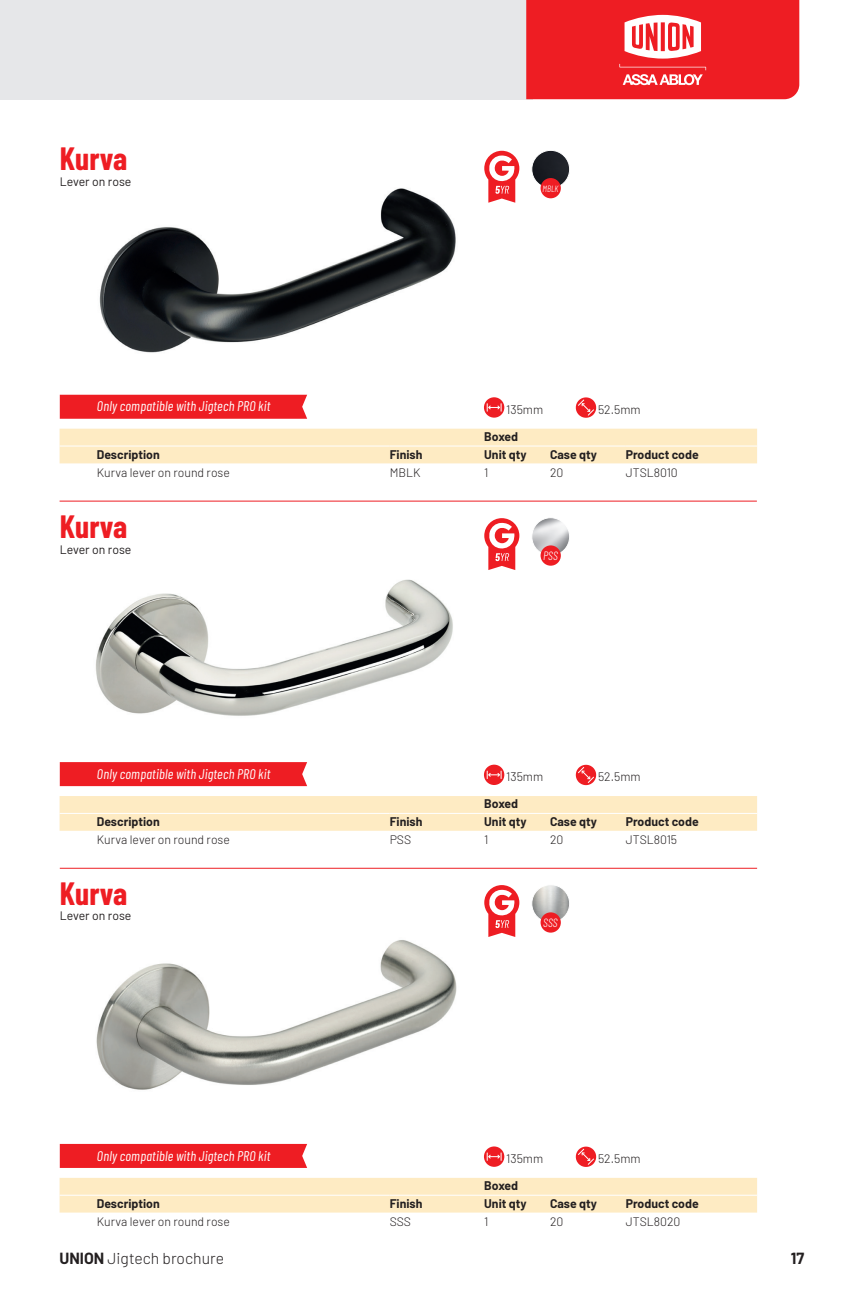
<style>
.page{position:relative;width:844px;height:1290px;background:#fff}
.page>*{position:absolute;margin:0;border:0;box-sizing:border-box;transform-origin:0 0}
.t1{font:700 31.5px "Barlow Condensed";color:#ee1d23}
.t2{font:300 15.75px "Barlow";color:#231f20}
.t3{font:700 15.75px "Barlow";color:#231f20}
.t4{font:italic 14px "Barlow Condensed";letter-spacing:.015em;color:#fff}
.t5{font:700 12.25px "Barlow";color:#231f20}
.t6{font:300 12.25px "Barlow";color:#231f20}
.t7{font:12.25px "Barlow";color:#231f20}
.t8{font:italic 300 12.08px "Barlow Condensed";color:#fff}
.t9{font:italic 300 9.1px "Barlow Condensed";color:#fff}
.s1{font-weight:700}
</style>
<div class="page">
<hr style="left:60px;top:868px;width:696px;height:1px;background:#ee1d23">
<hr style="left:60px;top:501px;width:696px;height:1px;background:#ee1d23">
<img style="left:96px;top:940px;width:361px;height:150px">
<img style="left:95px;top:579px;width:358px;height:137px">
<img style="left:99px;top:188px;width:357px;height:165px">
<div style="left:60px;top:429px;width:696px;height:34px;background:#feebc3"></div>
<hr style="left:60px;top:446px;width:329px;height:1px;background:#fff">
<hr style="left:389px;top:446px;width:95px;height:1px;background:#fff">
<hr style="left:484px;top:446px;width:66px;height:1px;background:#fff">
<hr style="left:550px;top:446px;width:75px;height:1px;background:#fff">
<hr style="left:625px;top:446px;width:131px;height:1px;background:#fff">
<svg style="left:484px;top:151px;width:35px;height:52px"></svg>
<img style="left:533px;top:152px;width:35px;height:35px">
<div style="left:531px;top:150px;width:39px;height:39px;border:1px solid #fff;border-radius:50%"></div>
<div style="left:540px;top:178px;width:20px;height:20px;background:#ee1d23;border-radius:50%"></div>
<div style="left:60px;top:796px;width:696px;height:35px;background:#feebc3"></div>
<hr style="left:60px;top:813px;width:329px;height:1px;background:#fff">
<hr style="left:389px;top:813px;width:95px;height:1px;background:#fff">
<hr style="left:484px;top:813px;width:66px;height:1px;background:#fff">
<hr style="left:550px;top:813px;width:75px;height:1px;background:#fff">
<hr style="left:625px;top:813px;width:131px;height:1px;background:#fff">
<svg style="left:484px;top:518px;width:35px;height:52px"></svg>
<img style="left:531px;top:518px;width:38px;height:37px;border-radius:19px">
<div style="left:531px;top:517px;width:39px;height:39px;border:1px solid #fff;border-radius:50%"></div>
<div style="left:540px;top:545px;width:20px;height:21px;background:#ee1d23;border-radius:50%"></div>
<div style="left:60px;top:1178px;width:696px;height:34px;background:#feebc3"></div>
<hr style="left:60px;top:1195px;width:329px;height:1px;background:#fff">
<hr style="left:389px;top:1195px;width:95px;height:1px;background:#fff">
<hr style="left:484px;top:1195px;width:66px;height:1px;background:#fff">
<hr style="left:550px;top:1195px;width:75px;height:1px;background:#fff">
<hr style="left:625px;top:1195px;width:131px;height:1px;background:#fff">
<svg style="left:484px;top:885px;width:35px;height:52px"></svg>
<img style="left:531px;top:885px;width:38px;height:37px;border-radius:19px">
<div style="left:531px;top:884px;width:39px;height:39px;border:1px solid #fff;border-radius:50%"></div>
<div style="left:540px;top:912px;width:20px;height:20px;background:#ee1d23;border-radius:50%"></div>
<div style="left:484px;top:397px;width:20px;height:21px;background:#ee1d23;border-radius:50%"></div>
<svg style="left:486px;top:404px;width:15px;height:7px"></svg>
<svg style="left:575px;top:397px;width:21px;height:21px"></svg>
<div style="left:60px;top:395px;width:247px;height:24px;background:#ee1d23"></div>
<div style="left:484px;top:765px;width:20px;height:20px;background:#ee1d23;border-radius:50%"></div>
<svg style="left:486px;top:771px;width:15px;height:7px"></svg>
<svg style="left:575px;top:765px;width:21px;height:20px"></svg>
<div style="left:60px;top:762px;width:247px;height:24px;background:#ee1d23"></div>
<div style="left:484px;top:1146px;width:20px;height:21px;background:#ee1d23;border-radius:50%"></div>
<svg style="left:486px;top:1153px;width:15px;height:7px"></svg>
<svg style="left:575px;top:1146px;width:21px;height:21px"></svg>
<div style="left:60px;top:1144px;width:247px;height:24px;background:#ee1d23"></div>
<div style="left:0;top:0;width:532px;height:99px;background:#e6e7e9"></div>
<svg style="left:526px;top:0;width:273px;height:99px;background:#ef3238"></svg>
<h1 class="t1" style="left:60px;top:137px;width:69px">Kurva</h1>
<p class="t7" style="left:60px;top:173px;width:73px">Lever on rose</p>
<p class="t9" style="left:542px;top:182px;width:17px">MBLK</p>
<p class="t4" style="left:97px;top:396px;width:175px">Only compatible with Jigtech PRO kit</p>
<p class="t6" style="left:506px;top:400px;width:38px">135mm</p>
<p class="t6" style="left:598px;top:400px;width:44px">52.5mm</p>
<p class="t5" style="left:484px;top:427px;width:35px">Boxed</p>
<p class="t5" style="left:97px;top:445px;width:64px">Description</p>
<p class="t5" style="left:389px;top:445px;width:34px">Finish</p>
<p class="t5" style="left:484px;top:445px;width:44px">Unit qty</p>
<p class="t5" style="left:550px;top:445px;width:48px">Case qty</p>
<p class="t5" style="left:625px;top:445px;width:74px">Product code</p>
<p class="t6" style="left:97px;top:464px;width:135px">Kurva lever on round rose</p>
<p class="t6" style="left:389px;top:464px;width:32px">MBLK</p>
<p class="t6" style="left:484px;top:464px;width:6px">1</p>
<p class="t6" style="left:550px;top:464px;width:15px">20</p>
<p class="t6" style="left:625px;top:464px;width:54px">JTSL8010</p>
<h1 class="t1" style="left:60px;top:504px;width:69px">Kurva</h1>
<p class="t7" style="left:60px;top:540px;width:73px">Lever on rose</p>
<p class="t8" style="left:543px;top:547px;width:16px">PSS</p>
<p class="t4" style="left:97px;top:764px;width:175px">Only compatible with Jigtech PRO kit</p>
<p class="t6" style="left:506px;top:768px;width:38px">135mm</p>
<p class="t6" style="left:598px;top:768px;width:44px">52.5mm</p>
<p class="t5" style="left:484px;top:795px;width:35px">Boxed</p>
<p class="t5" style="left:97px;top:812px;width:64px">Description</p>
<p class="t5" style="left:389px;top:812px;width:34px">Finish</p>
<p class="t5" style="left:484px;top:812px;width:44px">Unit qty</p>
<p class="t5" style="left:550px;top:812px;width:48px">Case qty</p>
<p class="t5" style="left:625px;top:812px;width:74px">Product code</p>
<p class="t6" style="left:97px;top:831px;width:135px">Kurva lever on round rose</p>
<p class="t6" style="left:389px;top:831px;width:23px">PSS</p>
<p class="t6" style="left:484px;top:831px;width:6px">1</p>
<p class="t6" style="left:550px;top:831px;width:15px">20</p>
<p class="t6" style="left:625px;top:831px;width:53px">JTSL8015</p>
<h1 class="t1" style="left:60px;top:871px;width:69px">Kurva</h1>
<p class="t7" style="left:60px;top:907px;width:73px">Lever on rose</p>
<p class="t8" style="left:543px;top:914px;width:16px">SSS</p>
<p class="t4" style="left:97px;top:1145px;width:175px">Only compatible with Jigtech PRO kit</p>
<p class="t6" style="left:506px;top:1149px;width:38px">135mm</p>
<p class="t6" style="left:598px;top:1149px;width:44px">52.5mm</p>
<p class="t5" style="left:484px;top:1176px;width:35px">Boxed</p>
<p class="t5" style="left:97px;top:1194px;width:64px">Description</p>
<p class="t5" style="left:389px;top:1194px;width:34px">Finish</p>
<p class="t5" style="left:484px;top:1194px;width:44px">Unit qty</p>
<p class="t5" style="left:550px;top:1194px;width:48px">Case qty</p>
<p class="t5" style="left:625px;top:1194px;width:74px">Product code</p>
<p class="t6" style="left:97px;top:1213px;width:135px">Kurva lever on round rose</p>
<p class="t6" style="left:389px;top:1213px;width:23px">SSS</p>
<p class="t6" style="left:484px;top:1213px;width:6px">1</p>
<p class="t6" style="left:550px;top:1213px;width:15px">20</p>
<p class="t6" style="left:625px;top:1213px;width:56px">JTSL8020</p>
<p class="t2" style="left:60px;top:1246px;width:166px"><span class="s1">UNION</span> Jigtech brochure</p>
<p class="t3" style="left:790px;top:1246px;width:15px">17</p>
</div>
